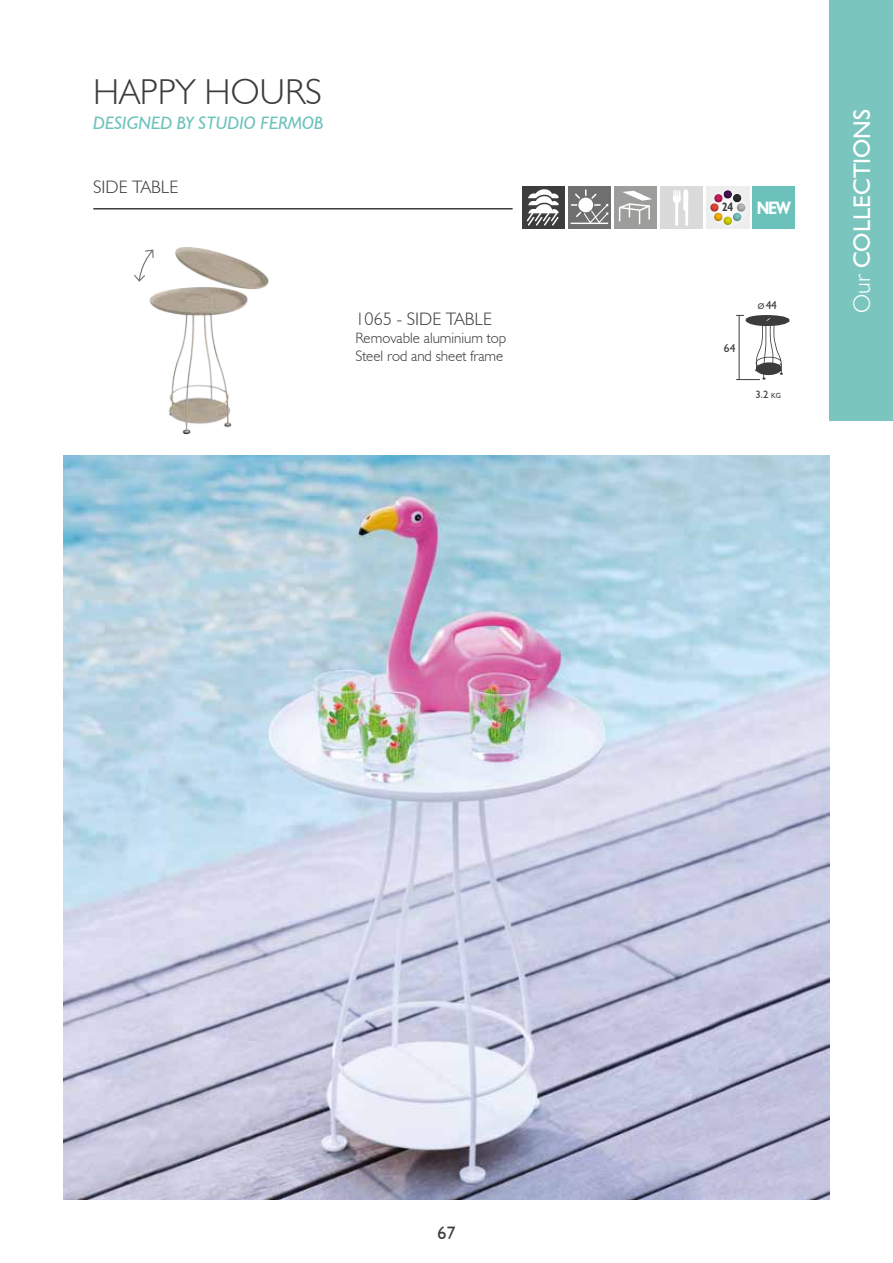
<style>
.page{position:relative;width:893px;height:1263px;background:#fff}
.page>*{position:absolute;margin:0;border:0;box-sizing:border-box;transform-origin:0 0}
.t1{font:300 36px "Humanist 521 BT";color:#3c3c3b}
.t2{font:24px "Humanist 521 BT";color:#fff}
.t3{font:300 18px "Humanist 521 BT";color:#3c3c3b}
.t4{font:italic 18px "Humanist 521 BT";color:#6bc2bb}
.t5{font:700 18px "Humanist 521 BT";color:#fff;scale:.86 1}
.t6{font:18px "Humanist 521 BT";color:#3c3c3b}
.t7{font:300 15px/18px "Humanist 521 BT";color:#3c3c3b}
.t8{font:700 condensed 12px "Humanist 521 BT";color:#3c3c3b}
.t9{font:11.55px "Humanist 521 BT";color:#3c3c3b}
.t10{font:10.5px "Humanist 521 BT";color:#3c3c3b}
.s1{font-size:8.25px}
.s2{font-size:7.35px}
.s3{font-weight:300}
</style>
<div class="page">
<div style="left:829px;top:0;width:64px;height:421px;background:#7bc5bf"></div>
<hr style="left:93px;top:208px;width:420px;height:1px;background:#3c3c3b">
<img style="left:64px;top:455px;width:765px;height:744px">
<div style="left:614px;top:186px;width:43px;height:43px;background:#9d9d9c"></div>
<svg style="left:619px;top:191px;width:33px;height:33px"></svg>
<div style="left:706px;top:186px;width:43px;height:43px;background:#ededed"></div>
<svg style="left:710px;top:187px;width:40px;height:42px"></svg>
<svg style="left:736px;top:315px;width:53px;height:65px"></svg>
<div style="left:522px;top:186px;width:42px;height:43px;background:#3c3c3b"></div>
<svg style="left:526px;top:189px;width:33px;height:37px"></svg>
<div style="left:660px;top:186px;width:43px;height:43px;background:#dadada"></div>
<svg style="left:673px;top:189px;width:15px;height:37px"></svg>
<div style="left:568px;top:186px;width:43px;height:43px;background:#706f6f"></div>
<svg style="left:571px;top:190px;width:37px;height:33px"></svg>
<hr style="left:571px;top:223px;width:37px;height:1px;background:#fff">
<div style="left:753px;top:186px;width:42px;height:43px;background:#6bc2bb"></div>
<img style="left:149px;top:247px;width:120px;height:188px">
<svg style="left:134px;top:249px;width:20px;height:34px"></svg>
<h1 class="t1" style="left:93px;top:70px;width:230px">HAPPY HOURS</h1>
<p class="t4" style="left:93px;top:112px;width:232px">DESIGNED BY STUDIO FERMOB</p>
<p class="t3" style="left:93px;top:176px;width:87px">SIDE TABLE</p>
<p class="t3" style="left:355px;top:308px;width:138px">1065 - SIDE TABLE</p>
<p class="t7" style="left:355px;top:328px;width:152px">Removable aluminium top<br>Steel rod and sheet frame</p>
<p class="t8" style="left:722px;top:200px;width:13px">24</p>
<p class="t5" style="left:757px;top:197px;width:41px">NEW</p>
<p class="t9" style="left:724px;top:341px;width:13px">64</p>
<p class="t9" style="left:758px;top:298px;width:21px"><span class="s1">Ø</span> 44</p>
<p class="t10" style="left:755px;top:388px;width:27px">3.2 <span class="s2">kg</span></p>
<h2 class="t2" style="left:847px;top:313px;width:206px;rotate:-90deg"><span class="s3">Our</span> COLLECTIONS</h2>
<p class="t6" style="left:437px;top:1222px;width:20px">67</p>
</div>
